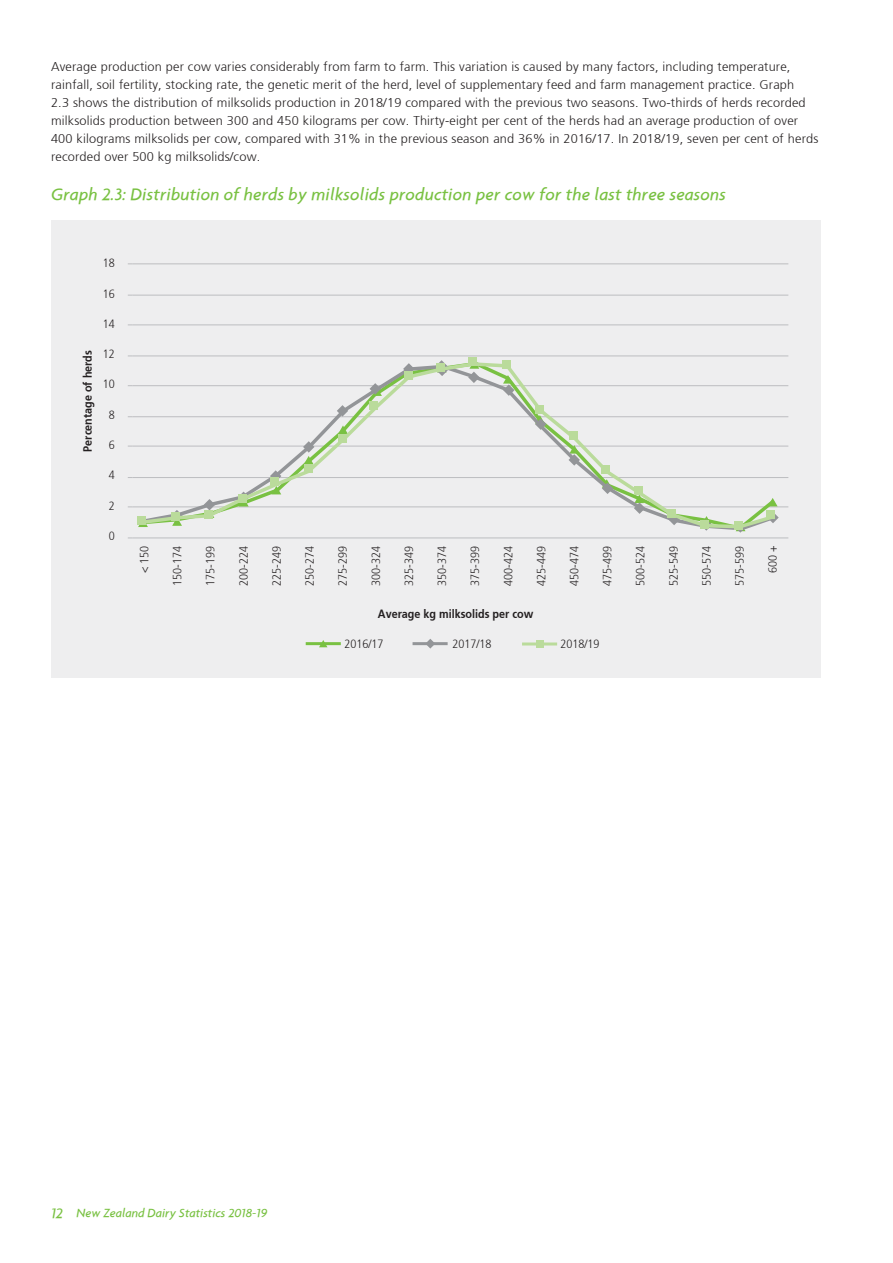
<style>
.page{position:relative;width:893px;height:1263px;background:#fff}
.page>*{position:absolute;margin:0;border:0;box-sizing:border-box;transform-origin:0 0}
.t1{font:italic 500 18px "Agenda";letter-spacing:.01em;color:#79c142}
.t2{font:300 12.75px/18px "Frutiger";letter-spacing:.015em;color:#231f20}
.t3{font:italic 500 12.75px "Agenda";color:#79c142}
.t4{font:300 12px "Frutiger";color:#231f20;scale:.9 1}
.t5{font:700 12px "Frutiger";color:#231f20;scale:.9 1}
.s1{font-size:15px}
</style>
<div class="page">
<div style="left:51px;top:220px;width:770px;height:457px;background:#eeeeef"></div>
<hr style="left:132px;top:264px;width:656px;height:1px;background:#bcbdc0">
<hr style="left:132px;top:295px;width:656px;height:1px;background:#bcbdc0">
<hr style="left:132px;top:325px;width:656px;height:1px;background:#bcbdc0">
<hr style="left:132px;top:356px;width:656px;height:1px;background:#bcbdc0">
<hr style="left:132px;top:385px;width:656px;height:1px;background:#bcbdc0">
<hr style="left:132px;top:416px;width:656px;height:1px;background:#bcbdc0">
<hr style="left:132px;top:446px;width:656px;height:1px;background:#bcbdc0">
<hr style="left:132px;top:477px;width:656px;height:1px;background:#bcbdc0">
<hr style="left:132px;top:507px;width:656px;height:1px;background:#bcbdc0">
<hr style="left:132px;top:538px;width:656px;height:1px;background:#bcbdc0">
<div style="left:536px;top:640px;width:7px;height:7px;background:#badb9b"></div>
<hr style="left:522px;top:642px;width:35px;height:3px;background:#badb9b">
<hr style="left:413px;top:642px;width:35px;height:3px;background:#939598">
<svg style="left:425px;top:639px;width:10px;height:9px"></svg>
<hr style="left:306px;top:642px;width:35px;height:3px;background:#79c142">
<svg style="left:319px;top:640px;width:8px;height:7px"></svg>
<svg style="left:735px;top:530px;width:11px;height:3px"></svg>
<svg style="left:135px;top:360px;width:642px;height:170px"></svg>
<div style="left:137px;top:517px;width:9px;height:8px;background:#badb9b"></div>
<div style="left:171px;top:512px;width:9px;height:9px;background:#badb9b"></div>
<div style="left:204px;top:510px;width:9px;height:8px;background:#badb9b"></div>
<div style="left:238px;top:494px;width:8px;height:9px;background:#badb9b"></div>
<div style="left:270px;top:478px;width:9px;height:8px;background:#badb9b"></div>
<div style="left:304px;top:465px;width:9px;height:8px;background:#badb9b"></div>
<div style="left:338px;top:434px;width:9px;height:9px;background:#badb9b"></div>
<div style="left:369px;top:401px;width:9px;height:8px;background:#badb9b"></div>
<div style="left:404px;top:372px;width:9px;height:8px;background:#badb9b"></div>
<div style="left:436px;top:363px;width:8px;height:9px;background:#badb9b"></div>
<div style="left:469px;top:357px;width:8px;height:9px;background:#badb9b"></div>
<div style="left:503px;top:360px;width:8px;height:9px;background:#badb9b"></div>
<div style="left:535px;top:405px;width:8px;height:8px;background:#badb9b"></div>
<div style="left:569px;top:432px;width:8px;height:8px;background:#badb9b"></div>
<div style="left:602px;top:466px;width:8px;height:8px;background:#badb9b"></div>
<div style="left:634px;top:486px;width:8px;height:9px;background:#badb9b"></div>
<div style="left:668px;top:509px;width:8px;height:8px;background:#badb9b"></div>
<div style="left:700px;top:520px;width:9px;height:8px;background:#badb9b"></div>
<div style="left:734px;top:521px;width:8px;height:9px;background:#badb9b"></div>
<div style="left:766px;top:510px;width:9px;height:9px;background:#badb9b"></div>
<p class="t2" style="left:51px;top:58px;width:769px">Average production per cow varies considerably from farm to farm. This variation is caused by many factors, including temperature, rainfall, soil fertility, stocking rate, the genetic merit of the herd, level of supplementary feed and farm management practice. Graph<br>2.3 shows the distribution of milksolids production in 2018/19 compared with the previous two seasons. Two-thirds of herds recorded milksolids production between 300 and 450 kilograms per cow. Thirty-eight per cent of the herds had an average production of over 400 kilograms milksolids per cow, compared with 31% in the previous season and 36% in 2016/17. In 2018/19, seven per cent of herds recorded over 500 kg milksolids/cow.</p>
<h1 class="t1" style="left:51px;top:184px;width:676px">Graph 2.3: Distribution of herds by milksolids production per cow for the last three seasons</h1>
<p class="t5" style="left:81px;top:452px;width:114px;rotate:-90deg">Percentage of herds</p>
<p class="t4" style="left:103px;top:256px;width:15px">18</p>
<p class="t4" style="left:103px;top:287px;width:15px">16</p>
<p class="t4" style="left:103px;top:317px;width:15px">14</p>
<p class="t4" style="left:103px;top:347px;width:15px">12</p>
<p class="t4" style="left:103px;top:377px;width:15px">10</p>
<p class="t4" style="left:109px;top:408px;width:8px">8</p>
<p class="t4" style="left:109px;top:438px;width:8px">6</p>
<p class="t4" style="left:109px;top:468px;width:8px">4</p>
<p class="t4" style="left:109px;top:499px;width:8px">2</p>
<p class="t4" style="left:109px;top:529px;width:8px">0</p>
<p class="t4" style="left:138px;top:573px;width:32px;rotate:-90deg">&lt; 150</p>
<p class="t4" style="left:171px;top:585px;width:46px;rotate:-90deg">150-174</p>
<p class="t4" style="left:204px;top:585px;width:46px;rotate:-90deg">175-199</p>
<p class="t4" style="left:237px;top:585px;width:46px;rotate:-90deg">200-224</p>
<p class="t4" style="left:270px;top:585px;width:46px;rotate:-90deg">225-249</p>
<p class="t4" style="left:303px;top:585px;width:46px;rotate:-90deg">250-274</p>
<p class="t4" style="left:336px;top:585px;width:46px;rotate:-90deg">275-299</p>
<p class="t4" style="left:369px;top:585px;width:46px;rotate:-90deg">300-324</p>
<p class="t4" style="left:402px;top:585px;width:46px;rotate:-90deg">325-349</p>
<p class="t4" style="left:435px;top:585px;width:46px;rotate:-90deg">350-374</p>
<p class="t4" style="left:468px;top:585px;width:46px;rotate:-90deg">375-399</p>
<p class="t4" style="left:501px;top:585px;width:46px;rotate:-90deg">400-424</p>
<p class="t4" style="left:534px;top:585px;width:46px;rotate:-90deg">425-449</p>
<p class="t4" style="left:567px;top:585px;width:46px;rotate:-90deg">450-474</p>
<p class="t4" style="left:601px;top:585px;width:46px;rotate:-90deg">475-499</p>
<p class="t4" style="left:634px;top:585px;width:46px;rotate:-90deg">500-524</p>
<p class="t4" style="left:667px;top:585px;width:46px;rotate:-90deg">525-549</p>
<p class="t4" style="left:700px;top:585px;width:46px;rotate:-90deg">550-574</p>
<p class="t4" style="left:733px;top:585px;width:46px;rotate:-90deg">575-599</p>
<p class="t4" style="left:766px;top:573px;width:32px;rotate:-90deg">600 +</p>
<p class="t5" style="left:378px;top:607px;width:174px">Average kg milksolids per cow</p>
<p class="t4" style="left:344px;top:637px;width:45px">2016/17</p>
<p class="t4" style="left:452px;top:637px;width:45px">2017/18</p>
<p class="t4" style="left:560px;top:637px;width:45px">2018/19</p>
<p class="t3" style="left:51px;top:1205px;width:218px"><span class="s1">12</span> New Zealand Dairy Statistics 2018-19</p>
</div>
